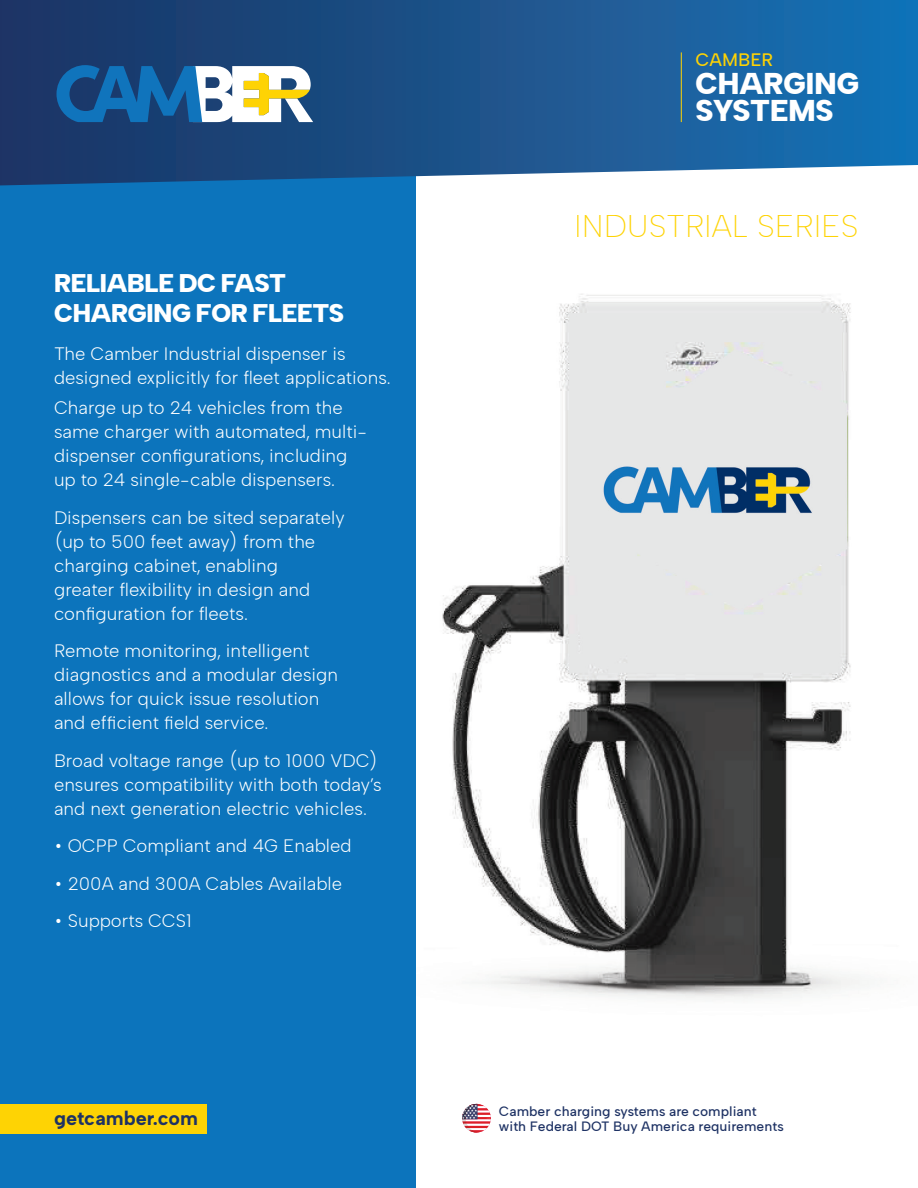
<style>
.page{position:relative;width:918px;height:1188px;background:#fff}
.page>*{position:absolute;margin:0;border:0;box-sizing:border-box;transform-origin:0 0}
.t1{font:200 31.5px "Albert Sans";color:#fed304}
.t2{font:900 30px/27px "Albert Sans";color:#fff}
.t3{font:900 25.5px/30px "Albert Sans";letter-spacing:-.01em;color:#fff}
.t4{font:700 19.5px "Albert Sans";color:#1e3264}
.t5{font:300 18px/24px "Albert Sans";color:#fff}
.t6{font:500 18px "Albert Sans";color:#fed304}
.t7{font:500 13.5px/15px "Albert Sans";color:#1e3264}
</style>
<div class="page">
<img style="left:442px;top:294px;width:418px;height:705px">
<div style="left:0;top:0;width:416px;height:1188px;background:#0c74bc"></div>
<svg style="left:0;top:0;width:918px;height:185px;background:#245b92"></svg>
<svg style="left:57px;top:65px;width:256px;height:57px"></svg>
<hr style="left:681px;top:52px;width:1px;height:70px;background:#fed304">
<div style="left:0;top:1105px;width:206px;height:29px;background:#fed304"></div>
<svg style="left:462px;top:1104px;width:29px;height:29px"></svg>
<h3 class="t3" style="left:54px;top:268px;width:292px">RELIABLE DC FAST<br>CHARGING FOR FLEETS</h3>
<p class="t5" style="left:54px;top:341px;width:338px">The Camber Industrial dispenser is designed explicitly for fleet applications.</p>
<p class="t5" style="left:54px;top:396px;width:315px">Charge up to 24 vehicles from the same charger with automated, multi&shy;dispenser configurations, including up to 24 single-cable dispensers.</p>
<p class="t5" style="left:54px;top:505px;width:292px">Dispensers can be sited separately (up to 500 feet away) from the charging cabinet, enabling<br>greater flexibility in design and configuration for fleets.</p>
<p class="t5" style="left:54px;top:639px;width:286px">Remote monitoring, intelligent diagnostics and a modular design allows for quick issue resolution and efficient field service.</p>
<p class="t5" style="left:54px;top:748px;width:329px">Broad voltage range (up to 1000 VDC) ensures compatibility with both today’s and next generation electric vehicles.</p>
<p class="t5" style="left:54px;top:834px;width:299px">• OCPP Compliant and 4G Enabled</p>
<p class="t5" style="left:54px;top:871px;width:290px">• 200A and 300A Cables Available</p>
<p class="t5" style="left:54px;top:909px;width:139px">• Supports CCS1</p>
<p class="t4" style="left:54px;top:1106px;width:146px">getcamber.com</p>
<p class="t6" style="left:696px;top:48px;width:79px">CAMBER</p>
<h2 class="t2" style="left:696px;top:71px;width:165px">CHARGING<br>SYSTEMS</h2>
<h1 class="t1" style="left:574px;top:207px;width:286px">INDUSTRIAL SERIES</h1>
<p class="t7" style="left:499px;top:1103px;width:286px">Camber charging systems are compliant with Federal DOT Buy America requirements</p>
</div>
